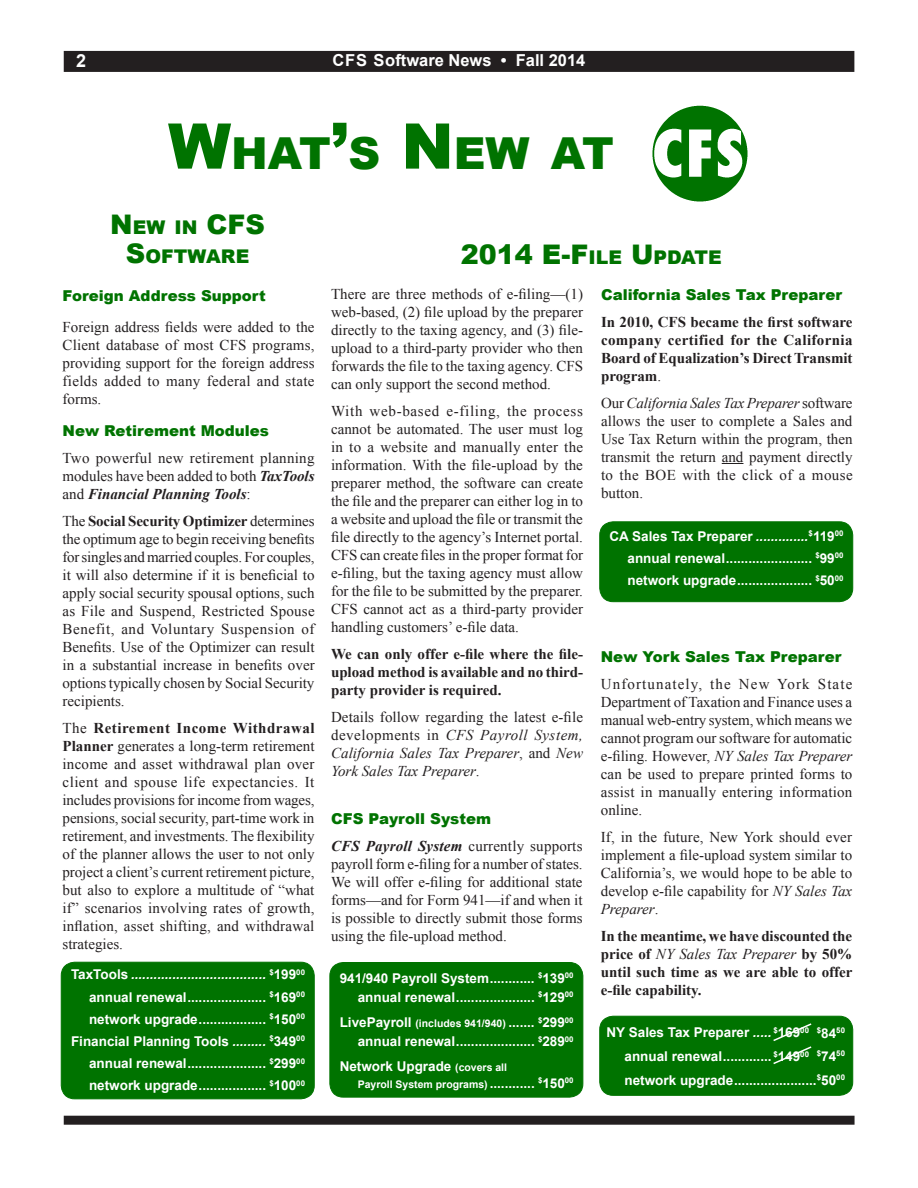
<style>
.page{position:relative;width:918px;height:1188px;background:#fff}
.page>*{position:absolute;margin:0;border:0;box-sizing:border-box;transform-origin:0 0}
.Headline{font:900 44.1px "Arial";letter-spacing:-.035em;color:#007300}
.Headline-2{font:900 27px "Arial";color:#007300}
.Headline-3{font:900 18.9px "Arial";color:#007300}
.t1{font:700 18px "Arial";color:#fff}
.Banner{font:700 16.5px "Arial";color:#fff}
.Heading{font:15px/18px "Times New Roman";color:#231f20;text-align:justify}
.t2{font:700 15px/18px "Times New Roman";letter-spacing:-.005em;color:#231f20;text-align:justify}
.t3{font:italic 15px/18px "Times New Roman";letter-spacing:.005em;color:#231f20;text-align:justify}
.Heading-2{font:900 15px "Arial";color:#007300}
.t4{font:700 13.5px "Arial";color:#fff}
.t5{font:italic 700 13.5px "Arial";color:#fff}
.t6{font:700 10.5px "Arial";color:#fff}
.t7{font:700 7.8px "Arial";color:#fff}
.s1{font-size:63px}
.s2{font-size:18.9px}
.s3{font-size:27px}
.s4{font-weight:700;font-style:italic}
.s5{font-weight:700}
.s6{font-style:normal}
.s7{font-style:italic}
.s8{font-size:10.5px}
.s9{font-size:13.5px}
.s10{font-weight:400}
.s11{font-weight:400;font-style:italic}
</style>
<div class="page">
<div style="left:64px;top:52px;width:790px;height:19px;background:#231f20"></div>
<div style="left:64px;top:51px;width:790px;height:21px;border:2px solid #231f20"></div>
<div style="left:64px;top:1116px;width:791px;height:9px;background:#231f20"></div>
<img style="left:653px;top:106px;width:94px;height:95px">
<div style="left:330px;top:963px;width:253px;height:134px;background:#007300;border-radius:13px"></div>
<div style="left:330px;top:962px;width:253px;height:135px;border:1px solid #007300;border-radius:13px"></div>
<div style="left:600px;top:522px;width:253px;height:80px;background:#007300;border-radius:14px"></div>
<div style="left:600px;top:522px;width:253px;height:80px;border:1px solid #007300;border-radius:14px"></div>
<svg style="left:722px;top:463px;width:21px;height:1px"></svg>
<div style="left:600px;top:1016px;width:253px;height:79px;background:#007300;border-radius:14px"></div>
<div style="left:600px;top:1016px;width:253px;height:80px;border:1px solid #007300;border-radius:14px"></div>
<svg style="left:773px;top:1023px;width:39px;height:41px"></svg>
<div style="left:61px;top:962px;width:253px;height:137px;background:#007300;border-radius:14px"></div>
<div style="left:61px;top:962px;width:253px;height:137px;border:1px solid #007300;border-radius:14px"></div>
<p class="t1" style="left:76px;top:49px;width:12px">2</p>
<p class="Banner" style="left:333px;top:49px;width:254px">CFS Software News • Fall 2014</p>
<p class="Headline" style="left:168px;top:121px;width:445px"><span class="s1">W</span>hat<span class="s1">’</span>s <span class="s1">N</span> ew at</p>
<p class="Headline-2" style="left:110px;top:205px;width:154px">N<span class="s2">ew in</span> CFS</p>
<p class="Headline-3" style="left:126px;top:242px;width:51px"><span class="s3">S</span>oftw</p>
<p class="Headline-3" style="left:206px;top:242px;width:45px">are</p>
<p class="Heading-2" style="left:63px;top:285px;width:205px">Foreign Address Support</p>
<p class="Heading" style="left:63px;top:318px;width:254px">Foreign address fields were added to the Client database of most CFS programs, providing support for the foreign address fields added to many federal and state forms.</p>
<p class="Heading-2" style="left:63px;top:420px;width:208px">New Retirement Modules</p>
<p class="Heading" style="left:63px;top:449px;width:254px">Two powerful new retirement planning modules have been added to both <span class="s4">TaxTools </span>and <span class="s4">Financial Planning Tools</span>:</p>
<p class="Heading" style="left:63px;top:512px;width:254px">The <span class="s5">Social Security Optimizer</span> determines the optimum age to begin receiving benefits for singles and married couples. For couples, it will also determine if it is beneficial to apply social security spousal options, such as File and Suspend, Restricted Spouse Benefit, and Voluntary Suspension of Benefits. Use of the Optimizer can result in a substantial increase in benefits over options typically chosen by Social Security recipients.</p>
<p class="Heading" style="left:63px;top:719px;width:254px">The <span class="s5">Retirement Income Withdrawal Planner</span> generates a long-term retirement income and asset withdrawal plan over client and spouse life expectancies. It includes provisions for income from wages, pensions, social security, part-time work in retirement, and investments. The flexibility of the planner allows the user to not only project a client’s current retirement picture, but also to explore a multitude of “what if” scenarios involving rates of growth, inflation, asset shifting, and withdrawal strategies.</p>
<p class="t5" style="left:71px;top:966px;width:235px"><span class="s6">TaxTools</span>..................................... <sup>$</sup><span class="s6">199</span><sup>00</sup></p>
<p class="t4" style="left:89px;top:988px;width:217px">annual renewal..................... <sup>$</sup>169<sup>00</sup></p>
<p class="t4" style="left:89px;top:1010px;width:217px">network upgrade.................. <sup>$</sup>150<sup>00</sup></p>
<p class="t4" style="left:71px;top:1032px;width:235px">Financial Planning Tools<span class="s7">..........</span> <sup>$</sup>349<sup>00</sup></p>
<p class="t4" style="left:89px;top:1055px;width:217px">annual renewal..................... <sup>$</sup>299<sup>00</sup></p>
<p class="t4" style="left:89px;top:1077px;width:217px">network upgrade.................. <sup>$</sup>100<sup>00</sup></p>
<p class="Headline-2" style="left:461px;top:235px;width:262px">2014 E-F<span class="s2">i le</span> U <span class="s2">pdate</span></p>
<p class="Heading" style="left:331px;top:285px;width:254px">There are three methods of e-filing—(1) web-based, (2) file upload by the preparer directly to the taxing agency, and (3) file&shy;upload to a third-party provider who then forwards the file to the taxing agency. CFS can only support the second method.</p>
<p class="Heading" style="left:331px;top:402px;width:254px">With web-based e-filing, the process cannot be automated. The user must log in to a website and manually enter the information. With the file-upload by the preparer method, the software can create the file and the preparer can either log in to a website and upload the file or transmit the file directly to the agency’s Internet portal.<br>CFS can create files in the proper format for e-filing, but the taxing agency must allow for the file to be submitted by the preparer.<br>CFS cannot act as a third-party provider handling customers’ e-file data.</p>
<p class="t2" style="left:331px;top:645px;width:254px">We can only offer e-file where the file&shy;upload method is available and no third&shy;party provider is required.</p>
<p class="t3" style="left:331px;top:708px;width:254px"><span class="s6">Details follow regarding the latest e-file developments in</span> CFS Payroll System, California Sales Tax Preparer<span class="s6">, and</span> New York Sales Tax Preparer<span class="s6">.</span></p>
<p class="Heading-2" style="left:331px;top:808px;width:161px">CFS Payroll System</p>
<p class="Heading" style="left:331px;top:837px;width:253px"><span class="s4">CFS Payroll System</span> currently supports payroll form e-filing for a number of states.<br>We will offer e-filing for additional state forms—and for Form 941—if and when it is possible to directly submit those forms using the file-upload method.</p>
<p class="t4" style="left:340px;top:969px;width:235px">941/940 Payroll System............ <sup>$</sup>139<sup>00</sup></p>
<p class="t4" style="left:358px;top:988px;width:217px">annual renewal..................... <sup>$</sup>129<sup>00</sup></p>
<p class="t4" style="left:340px;top:1013px;width:235px">LivePayroll <span class="s8">(includes 941/940)</span> ....... <sup>$</sup>299<sup>00</sup></p>
<p class="t4" style="left:358px;top:1033px;width:217px">annual renewal..................... <sup>$</sup>289<sup>00</sup></p>
<p class="t4" style="left:340px;top:1058px;width:169px">Network Upgrade <span class="s8">(covers all</span></p>
<p class="t6" style="left:358px;top:1077px;width:217px">Payroll System programs) <span class="s9">............</span> <sup>$</sup><span class="s9">150</span><sup>00</sup></p>
<p class="Heading-2" style="left:601px;top:284px;width:243px">California Sales Tax Preparer</p>
<p class="t2" style="left:601px;top:312px;width:253px">In 2010, CFS became the first software company certified for the California Board of Equalization’s Direct Transmit program<span class="s10">.</span></p>
<p class="Heading" style="left:601px;top:394px;width:253px">Our <span class="s7">California Sales Tax Preparer</span> software allows the user to complete a Sales and Use Tax Return within the program, then transmit the return and payment directly to the BOE with the click of a mouse button.</p>
<p class="t4" style="left:610px;top:527px;width:235px">CA Sales Tax Preparer<span class="s7">...............</span><sup>$</sup>119<sup>00</sup></p>
<p class="t4" style="left:628px;top:549px;width:217px">annual renewal....................... <sup>$</sup>99<sup>00</sup></p>
<p class="t4" style="left:628px;top:572px;width:217px">network upgrade.................... <sup>$</sup>50<sup>00</sup></p>
<p class="Heading-2" style="left:601px;top:646px;width:242px">New York Sales Tax Preparer</p>
<p class="Heading" style="left:601px;top:675px;width:253px">Unfortunately, the New York State Department of Taxation and Finance uses a manual web-entry system, which means we cannot program our software for automatic e-filing. However, <span class="s7">NY Sales Tax Preparer </span>can be used to prepare printed forms to assist in manually entering information online.</p>
<p class="Heading" style="left:601px;top:828px;width:253px">If, in the future, New York should ever implement a file-upload system similar to California’s, we would hope to be able to develop e-file capability for <span class="s7">NY Sales Tax Preparer</span>.</p>
<p class="t2" style="left:601px;top:927px;width:253px">In the meantime, we have discounted the price of <span class="s11">NY Sales Tax Preparer</span> by 50% until such time as we are able to offer e-file capability.</p>
<p class="t4" style="left:607px;top:1024px;width:204px">NY Sales Tax Preparer<span class="s7">......</span> <sup>$</sup>169<sup>00</sup></p>
<p class="t4" style="left:625px;top:1047px;width:186px">annual renewal............. <sup>$</sup>149<sup>00</sup></p>
<p class="t4" style="left:625px;top:1071px;width:222px">network upgrade......................<sup>$</sup>50<sup>00</sup></p>
<p class="t7" style="left:817px;top:1025px;width:30px">$<span class="s9">84</span>50</p>
<p class="t7" style="left:817px;top:1048px;width:30px">$<span class="s9">74</span>50</p>
</div>
